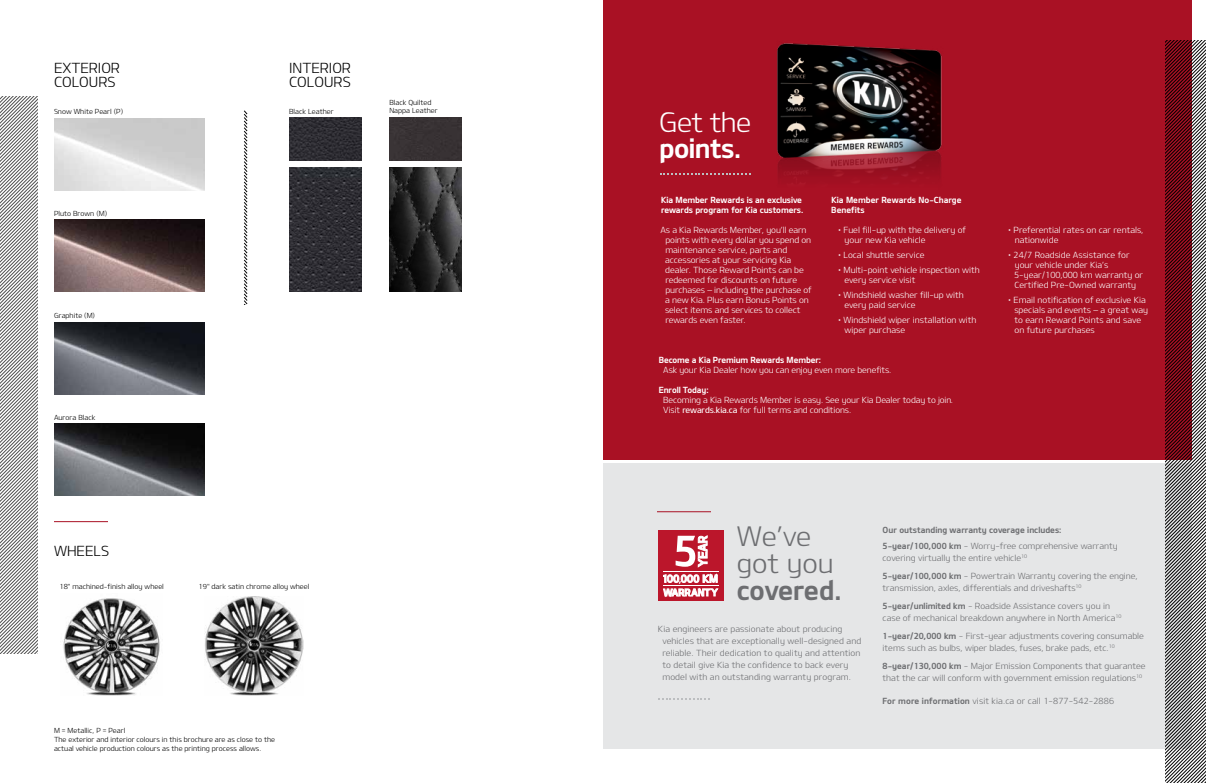
<style>
.page{position:relative;width:1206px;height:783px;background:#fff}
.page>*{position:absolute;margin:0;border:0;box-sizing:border-box;transform-origin:0 0}
.t1{font:27px/27px "Design KOTFL";color:#6d6e71}
.t2{font:27px "Design KOTFB";letter-spacing:-.005em;color:#6d6e71}
.t3{font:27px "Design KOTFB";letter-spacing:-.02em;color:#fff}
.t4{font:27px "Design KOTFL";letter-spacing:-.02em;color:#fff}
.t5{font:14px/14.5px "Design KOTFL";color:#000}
.t6{font:8.5px/10px "Design KOTFL";letter-spacing:-.01em;color:#fff}
.t7{font:8.5px/12px "Design KOTFL";color:#6d6e71}
.t8{font:8.5px/10px "Design KOTFB";letter-spacing:-.01em;color:#fff}
.t9{font:8.5px "Design KOTFB";color:#6d6e71}
.t10{font:7px/9px "Design KOTFL";color:#000}
.s1{font-family:"Design KOTFM"}
.s2{font-family:"Design KOTFB"}
</style>
<div class="page">
<img style="left:54px;top:424px;width:150px;height:72px">
<img style="left:54px;top:322px;width:150px;height:72px">
<img style="left:54px;top:220px;width:150px;height:72px">
<img style="left:205px;top:597px;width:99px;height:99px">
<svg style="left:0;top:97px;width:37px;height:557px"></svg>
<img style="left:389px;top:168px;width:72px;height:124px">
<div style="left:389px;top:118px;width:72px;height:42px;background:#383234"></div>
<img style="left:289px;top:168px;width:72px;height:124px">
<img style="left:289px;top:118px;width:72px;height:42px">
<svg style="left:244px;top:111px;width:3px;height:194px"></svg>
<hr style="left:54px;top:521px;width:54px;height:1px;background:#a91124">
<div style="left:603px;top:464px;width:588px;height:285px;background:#e5e6e7"></div>
<hr style="left:657px;top:512px;width:54px;height:1px;background:#a91124">
<svg style="left:658px;top:698px;width:52px;height:1px"></svg>
<div style="left:603px;top:0;width:588px;height:459px;background:#a91124"></div>
<svg style="left:660px;top:173px;width:91px;height:1px"></svg>
<img style="left:777px;top:43px;width:165px;height:136px">
<svg style="left:1166px;top:40px;width:40px;height:743px"></svg>
<div style="left:658px;top:530px;width:65px;height:71px;background:#bb162b"></div>
<hr style="left:663px;top:585px;width:56px;height:1px;background:#fff">
<hr style="left:663px;top:571px;width:56px;height:1px;background:#fff">
<svg style="left:676px;top:536px;width:31px;height:31px"></svg>
<svg style="left:663px;top:574px;width:55px;height:22px"></svg>
<img style="left:63px;top:598px;width:97px;height:98px">
<h2 class="t5" style="left:54px;top:60px;width:68px">EXTERIOR<br>COLOURS</h2>
<h2 class="t5" style="left:289px;top:60px;width:63px">INTERIOR<br>COLOURS</h2>
<p class="t10" style="left:54px;top:107px;width:71px">Snow White Pearl (P)</p>
<p class="t10" style="left:54px;top:209px;width:55px">Pluto Brown (M)</p>
<p class="t10" style="left:54px;top:311px;width:43px">Graphite (M)</p>
<p class="t10" style="left:54px;top:412px;width:43px">Aurora Black</p>
<p class="t10" style="left:289px;top:107px;width:46px">Black Leather</p>
<p class="t10" style="left:389px;top:98px;width:50px;line-height:8.4px">Black Quilted<br>Nappa Leather</p>
<h2 class="t5" style="left:54px;top:544px;width:57px">WHEELS</h2>
<p class="t10" style="left:59px;top:581px;width:106px">18" machined-finish alloy wheel</p>
<p class="t10" style="left:199px;top:581px;width:112px">19" dark satin chrome alloy wheel</p>
<p class="t10" style="left:54px;top:725px;width:223px">M = Metallic, P = Pearl<br>The exterior and interior colours in this brochure are as close to the actual vehicle production colours as the printing process allows.</p>
<h1 class="t4" style="left:659px;top:105px;width:93px">Get the</h1>
<h1 class="t3" style="left:659px;top:131px;width:83px">points.</h1>
<p class="t8" style="left:661px;top:195px;width:144px">Kia Member Rewards is an exclusive rewards program for Kia customers.</p>
<p class="t6" style="left:665px;top:225px;width:148px;text-indent:-5px">As a Kia Rewards Member, you’ll earn points with every dollar you spend on maintenance service, parts and accessories at your servicing Kia dealer. Those Reward Points can be redeemed for discounts on future purchases – including the purchase of a new Kia. Plus earn Bonus Points on select items and services to collect rewards even faster.</p>
<p class="t8" style="left:831px;top:195px;width:132px">Kia Member Rewards No-Charge<br>Benefits</p>
<p class="t6" style="left:845px;top:225px;width:123px;text-indent:-6px">• Fuel fill-up with the delivery of your new Kia vehicle</p>
<p class="t6" style="left:838px;top:250px;width:88px">• Local shuttle service</p>
<p class="t6" style="left:844px;top:265px;width:137px;text-indent:-6px">• Multi-point vehicle inspection with every service visit</p>
<p class="t6" style="left:844px;top:290px;width:121px;text-indent:-6px">• Windshield washer fill-up with every paid service</p>
<p class="t6" style="left:845px;top:315px;width:133px;text-indent:-6px">• Windshield wiper installation with wiper purchase</p>
<p class="t8" style="left:659px;top:354px;width:164px">Become a Kia Premium Rewards Member:</p>
<p class="t6" style="left:663px;top:364px;width:230px">Ask your Kia Dealer how you can enjoy even more benefits.</p>
<p class="t8" style="left:659px;top:384px;width:51px">Enroll Today:</p>
<p class="t6" style="left:663px;top:394px;width:291px">Becoming a Kia Rewards Member is easy. See your Kia Dealer today to join.<br>Visit <span class="s1">rewards.kia.ca</span> for full terms and conditions.</p>
<p class="t6" style="left:1015px;top:225px;width:130px;text-indent:-6px">• Preferential rates on car rentals, nationwide</p>
<p class="t6" style="left:1014px;top:250px;width:130px;text-indent:-6px">• 24/7 Roadside Assistance for your vehicle under Kia’s<br>5-year/100,000 km warranty or<br>Certified Pre-Owned warranty</p>
<p class="t6" style="left:1014px;top:295px;width:135px;text-indent:-6px">• Email notification of exclusive Kia specials and events – a great way to earn Reward Points and save on future purchases</p>
<h1 class="t1" style="left:737px;top:522px;width:98px">We’ve got you</h1>
<h1 class="t2" style="left:737px;top:573px;width:106px">covered.</h1>
<p class="t7" style="left:662px;top:623px;width:200px;text-indent:-4px">Kia engineers are passionate about producing vehicles that are exceptionally well-designed and reliable. Their dedication to quality and attention to detail give Kia the confidence to back every model with an outstanding warranty program.</p>
<p class="t9" style="left:883px;top:524px;width:180px">Our outstanding warranty coverage includes:</p>
<p class="t7" style="left:883px;top:539px;width:237px"><span class="s2">5-year/100,000 km</span> - Worry-free comprehensive warranty covering virtually the entire vehicle<sup>10</sup></p>
<p class="t7" style="left:883px;top:569px;width:257px"><span class="s2">5-year/100,000 km</span> - Powertrain Warranty covering the engine, transmission, axles, differentials and driveshafts<sup>10</sup></p>
<p class="t7" style="left:883px;top:599px;width:240px"><span class="s2">5-year/unlimited km</span> - Roadside Assistance covers you in case of mechanical breakdown anywhere in North America<sup>10</sup></p>
<p class="t7" style="left:883px;top:629px;width:263px"><span class="s2">1-year/20,000 km</span> - First-year adjustments covering consumable items such as bulbs, wiper blades, fuses, brake pads, etc.<sup>10</sup></p>
<p class="t7" style="left:883px;top:659px;width:265px"><span class="s2">8-year/130,000 km</span> - Major Emission Components that guarantee that the car will conform with government emission regulations<sup>10</sup></p>
<p class="t7" style="left:883px;top:695px;width:233px"><span class="s2">For more information</span> visit kia.ca or call 1-877-542-2886</p>
</div>
